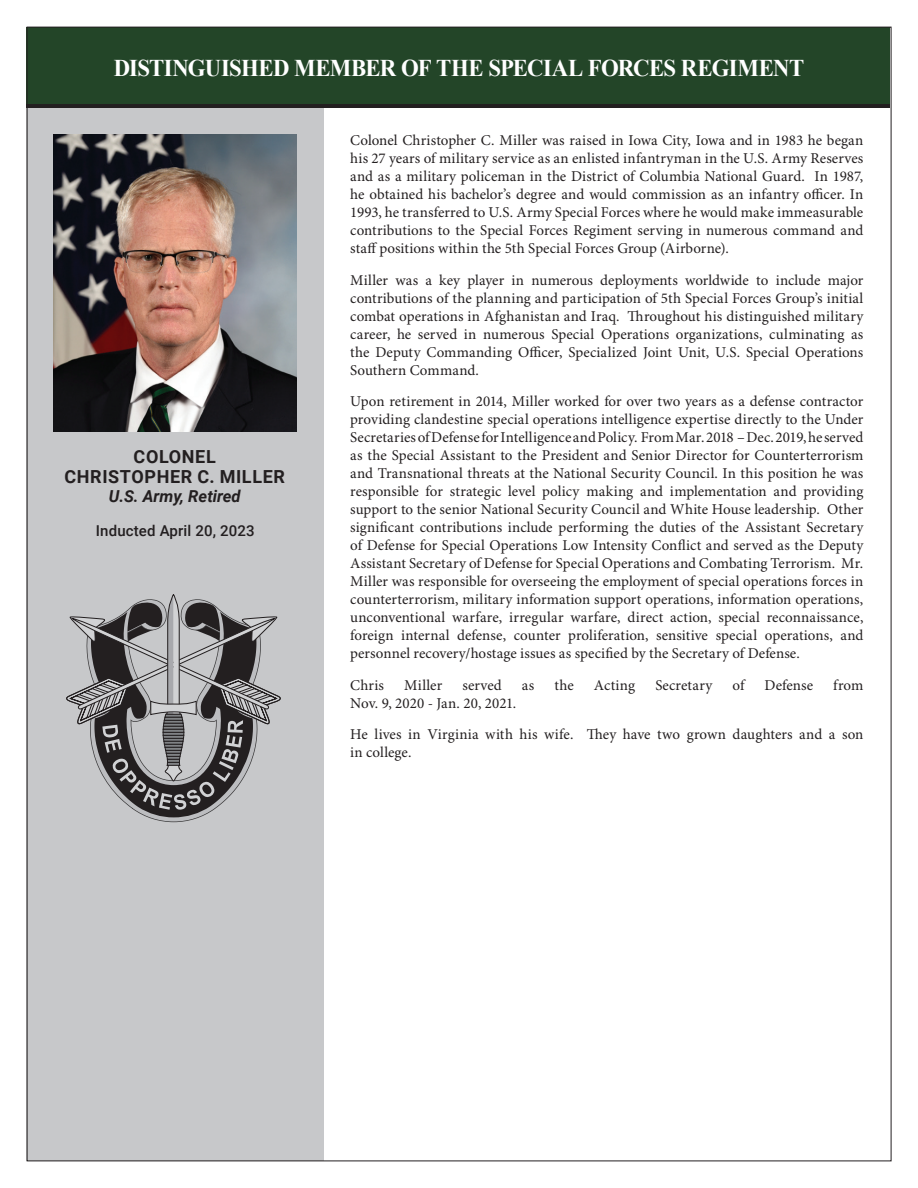
<style>
.page{position:relative;width:918px;height:1188px;background:#fff}
.page>*{position:absolute;margin:0;border:0;box-sizing:border-box;transform-origin:0 0}
.t1{font:700 24px "Times New Roman";letter-spacing:-.03em;color:#fff;scale:.95 1}
.t2{font:700 18px/19.5px "Roboto";letter-spacing:.035em;color:#231f20;text-align:center}
.t3{font:italic 700 16.5px "Roboto";color:#231f20}
.t4{font:15px/18px "Minion Pro";letter-spacing:.01em;color:#231f20;text-align:justify}
.t5{font:500 15px "Roboto";letter-spacing:.01em;color:#231f20}
</style>
<div class="page">
<div style="left:26px;top:80px;width:297px;height:1081px;background:#c7c8ca"></div>
<div style="left:26px;top:60px;width:864px;height:48px;background:#231f20"></div>
<div style="left:26px;top:27px;width:864px;height:77px;background:#234528"></div>
<svg style="left:66px;top:594px;width:215px;height:228px"></svg>
<img style="left:53px;top:134px;width:243px;height:297px">
<h1 class="t1" style="left:114px;top:52px;width:729px">DISTINGUISHED MEMBER OF THE SPECIAL FORCES REGIMENT</h1>
<p class="t2" style="left:65px;top:447px;width:222px">COLONEL<br>CHRISTOPHER C. MILLER</p>
<p class="t3" style="left:109px;top:485px;width:134px">U.S. Army, Retired</p>
<p class="t5" style="left:96px;top:520px;width:160px">Inducted April 20, 2023</p>
<p class="t4" style="left:350px;top:132px;width:515px">Colonel Christopher C. Miller was raised in Iowa City, Iowa and in 1983 he began his 27 years of military service as an enlisted infantryman in the U.S. Army Reserves and as a military policeman in the District of Columbia National Guard. In 1987, he obtained his bachelor’s degree and would commission as an infantry officer. In 1993, he transferred to U.S. Army Special Forces where he would make immeasurable contributions to the Special Forces Regiment serving in numerous command and staff positions within the 5th Special Forces Group (Airborne).</p>
<p class="t4" style="left:350px;top:271px;width:515px">Miller was a key player in numerous deployments worldwide to include major contributions of the planning and participation of 5th Special Forces Group’s initial combat operations in Afghanistan and Iraq. Throughout his distinguished military career, he served in numerous Special Operations organizations, culminating as the Deputy Commanding Officer, Specialized Joint Unit, U.S. Special Operations Southern Command.</p>
<p class="t4" style="left:350px;top:393px;width:515px">Upon retirement in 2014, Miller worked for over two years as a defense contractor providing clandestine special operations intelligence expertise directly to the Under Secretaries of Defense for Intelligence and Policy. From Mar. 2018 – Dec. 2019, he served as the Special Assistant to the President and Senior Director for Counterterrorism and Transnational threats at the National Security Council. In this position he was responsible for strategic level policy making and implementation and providing support to the senior National Security Council and White House leadership. Other significant contributions include performing the duties of the Assistant Secretary of Defense for Special Operations Low Intensity Conflict and served as the Deputy Assistant Secretary of Defense for Special Operations and Combating Terrorism. Mr.<br>Miller was responsible for overseeing the employment of special operations forces in counterterrorism, military information support operations, information operations, unconventional warfare, irregular warfare, direct action, special reconnaissance, foreign internal defense, counter proliferation, sensitive special operations, and personnel recovery/hostage issues as specified by the Secretary of Defense.</p>
<p class="t4" style="left:350px;top:676px;width:35px">Chris</p>
<p class="t4" style="left:404px;top:676px;width:39px">Miller</p>
<p class="t4" style="left:462px;top:676px;width:41px">served</p>
<p class="t4" style="left:522px;top:676px;width:14px">as</p>
<p class="t4" style="left:554px;top:676px;width:21px">the</p>
<p class="t4" style="left:594px;top:676px;width:43px">Acting</p>
<p class="t4" style="left:655px;top:676px;width:59px">Secretary</p>
<p class="t4" style="left:733px;top:676px;width:13px">of</p>
<p class="t4" style="left:765px;top:676px;width:50px">Defense</p>
<p class="t4" style="left:833px;top:676px;width:32px">from</p>
<p class="t4" style="left:350px;top:688px;width:515px;line-height:31.5px">Nov. 9, 2020 - Jan. 20, 2021.<br>He lives in Virginia with his wife. They have two grown daughters and a son</p>
<p class="t4" style="left:350px;top:744px;width:63px">in college.</p>
</div>
